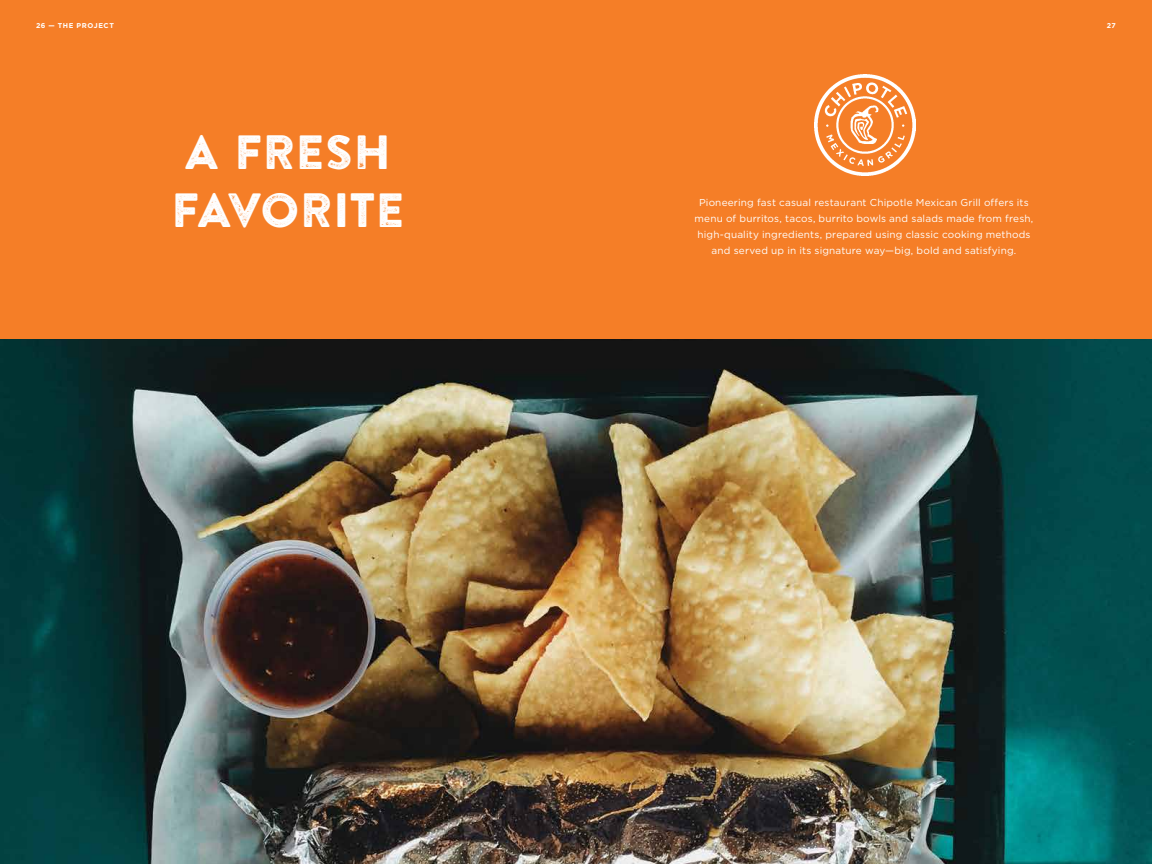
<style>
.page{position:relative;width:1152px;height:864px;background:#fff}
.page>*{position:absolute;margin:0;border:0;box-sizing:border-box;transform-origin:0 0}
.t1{font:48px/57.6px "Brandon Printed Two";letter-spacing:-.015em;color:#fff}
.t2{font:10px/16px "Gotham";letter-spacing:.015em;color:#fff;text-align:center}
.t3{font:700 7px "Gotham";letter-spacing:.085em;color:#fff}
</style>
<div class="page">
<img style="left:0;top:338px;width:1152px;height:526px">
<div style="left:0;top:0;width:1152px;height:338px;background:#f57e27"></div>
<img style="left:815px;top:75px;width:101px;height:101px">
<p class="t3" style="left:36px;top:21px;width:80px">26 — THE PROJECT</p>
<p class="t3" style="left:1107px;top:21px;width:11px">27</p>
<h1 class="t1" style="left:171px;top:123px;width:236px">A FRESH<br>FAVORITE</h1>
<p class="t2" style="left:695px;top:195px;width:340px">Pioneering fast casual restaurant Chipotle Mexican Grill offers its menu of burritos, tacos, burrito bowls and salads made from fresh, high-quality ingredients, prepared using classic cooking methods and served up in its signature way—big, bold and satisfying.</p>
</div>
